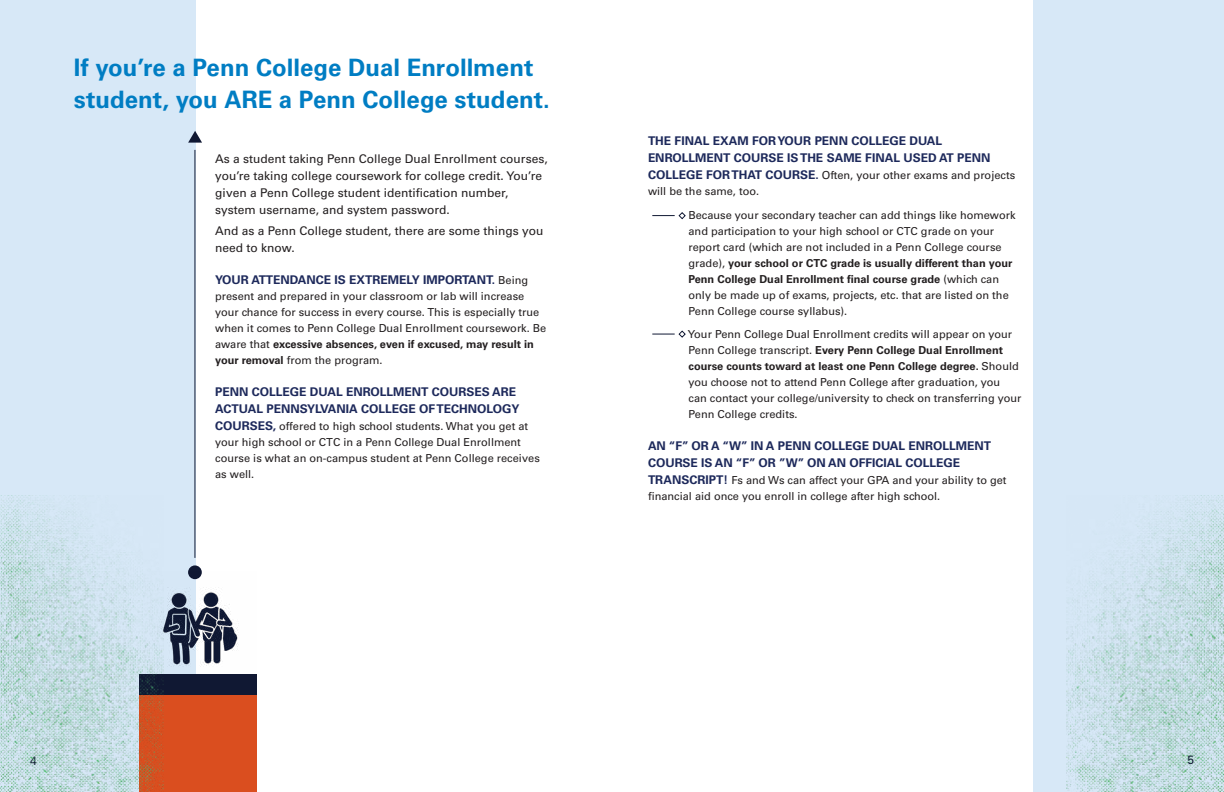
<style>
.page{position:relative;width:1224px;height:792px;background:#fff}
.page>*{position:absolute;margin:0;border:0;box-sizing:border-box;transform-origin:0 0}
.t1{font:700 24px/32px "Univers LT Pro 65";color:#007dc3}
.t2{font:700 12px/17px "Univers LT Pro 65";color:#1d295b}
.t3{font:12px/17px "Univers LT Pro 55 Roman";color:#231f20}
.body_copy{font:12px "Univers LT Pro 55 Roman";color:#101833}
.t4{font:11px/16px "Univers LT Pro 55 Roman";color:#231f20}
.s1{font-family:"Univers LT Pro 55 Roman";font-weight:400;font-size:11px;color:#231f20}
.s2{font-family:"Univers LT Pro 65";font-weight:700}
.s3{font-family:"Univers LT Pro 65";font-weight:700;font-size:12px;color:#1d295b}
</style>
<div class="page">
<div style="left:1033px;top:0;width:191px;height:792px;background:#d7e8f7"></div>
<img style="left:1066px;top:495px;width:158px;height:297px">
<div style="left:0;top:0;width:195px;height:792px;background:#d7e8f7"></div>
<div style="left:188px;top:565px;width:14px;height:14px;background:#101833;border-radius:50%"></div>
<svg style="left:188px;top:131px;width:14px;height:12px"></svg>
<hr style="left:194px;top:150px;width:1px;height:408px;background:#101833">
<img style="left:164px;top:572px;width:74px;height:101px">
<div style="left:139px;top:677px;width:118px;height:115px;background:#da4e1f"></div>
<div style="left:139px;top:674px;width:118px;height:20px;background:#101833"></div>
<img style="left:0;top:495px;width:164px;height:297px">
<svg style="left:652px;top:212px;width:34px;height:8px"></svg>
<svg style="left:652px;top:330px;width:34px;height:8px"></svg>
<p class="t1" style="left:74px;top:50px;width:478px">If you’re a Penn College Dual Enrollment student, you ARE a Penn College student.</p>
<p class="t3" style="left:215px;top:149px;width:334px">As a student taking Penn College Dual Enrollment courses, you’re taking college coursework for college credit. You’re given a Penn College student identification number, system username, and system password.</p>
<p class="t3" style="left:215px;top:222px;width:330px">And as a Penn College student, there are some things you need to know.</p>
<p class="t2" style="left:215px;top:271px;width:315px">YOUR ATTENDANCE IS EXTREMELY IMPORTANT. <span class="s1">Being</span></p>
<p class="t4" style="left:215px;top:288px;width:333px">present and prepared in your classroom or lab will increase your chance for success in every course. This is especially true when it comes to Penn College Dual Enrollment coursework. Be aware that <span class="s2">excessive absences, even if excused, may result in your removal</span> from the program.</p>
<p class="t2" style="left:215px;top:383px;width:306px">PENN COLLEGE DUAL ENROLLMENT COURSES ARE<br>ACTUAL PENNSYLVANIA COLLEGE OF TECHNOLOGY</p>
<p class="t4" style="left:215px;top:418px;width:326px"><span class="s3">COURSES,</span> offered to high school students. What you get at your high school or CTC in a Penn College Dual Enrollment course is what an on-campus student at Penn College receives as well.</p>
<p class="t2" style="left:648px;top:132px;width:344px">THE FINAL EXAM FOR YOUR PENN COLLEGE DUAL<br>ENROLLMENT COURSE IS THE SAME FINAL USED AT PENN</p>
<p class="t4" style="left:648px;top:167px;width:369px"><span class="s3">COLLEGE FOR THAT COURSE.</span> Often, your other exams and projects will be the same, too.</p>
<p class="t4" style="left:688px;top:206px;width:329px">Because your secondary teacher can add things like homework and participation to your high school or CTC grade on your report card (which are not included in a Penn College course grade), <span class="s2">your school or CTC grade is usually different than your Penn College Dual Enrollment final course grade</span> (which can only be made up of exams, projects, etc. that are listed on the Penn College course syllabus).</p>
<p class="t4" style="left:688px;top:325px;width:335px">Your Penn College Dual Enrollment credits will appear on your Penn College transcript. <span class="s2">Every Penn College Dual Enrollment course counts toward at least one Penn College degree.</span> Should you choose not to attend Penn College after graduation, you<br>can contact your college/university to check on transferring your Penn College credits.</p>
<p class="t2" style="left:648px;top:436px;width:345px">AN “F” OR A “W” IN A PENN COLLEGE DUAL ENROLLMENT<br>COURSE IS AN “F” OR ”W” ON AN OFFICIAL COLLEGE</p>
<p class="t4" style="left:648px;top:471px;width:360px"><span class="s3">TRANSCRIPT!</span> Fs and Ws can affect your GPA and your ability to get financial aid once you enroll in college after high school.</p>
<p class="body_copy" style="left:30px;top:752px;width:8px">4</p>
<p class="body_copy" style="left:1188px;top:752px;width:8px">5</p>
</div>
